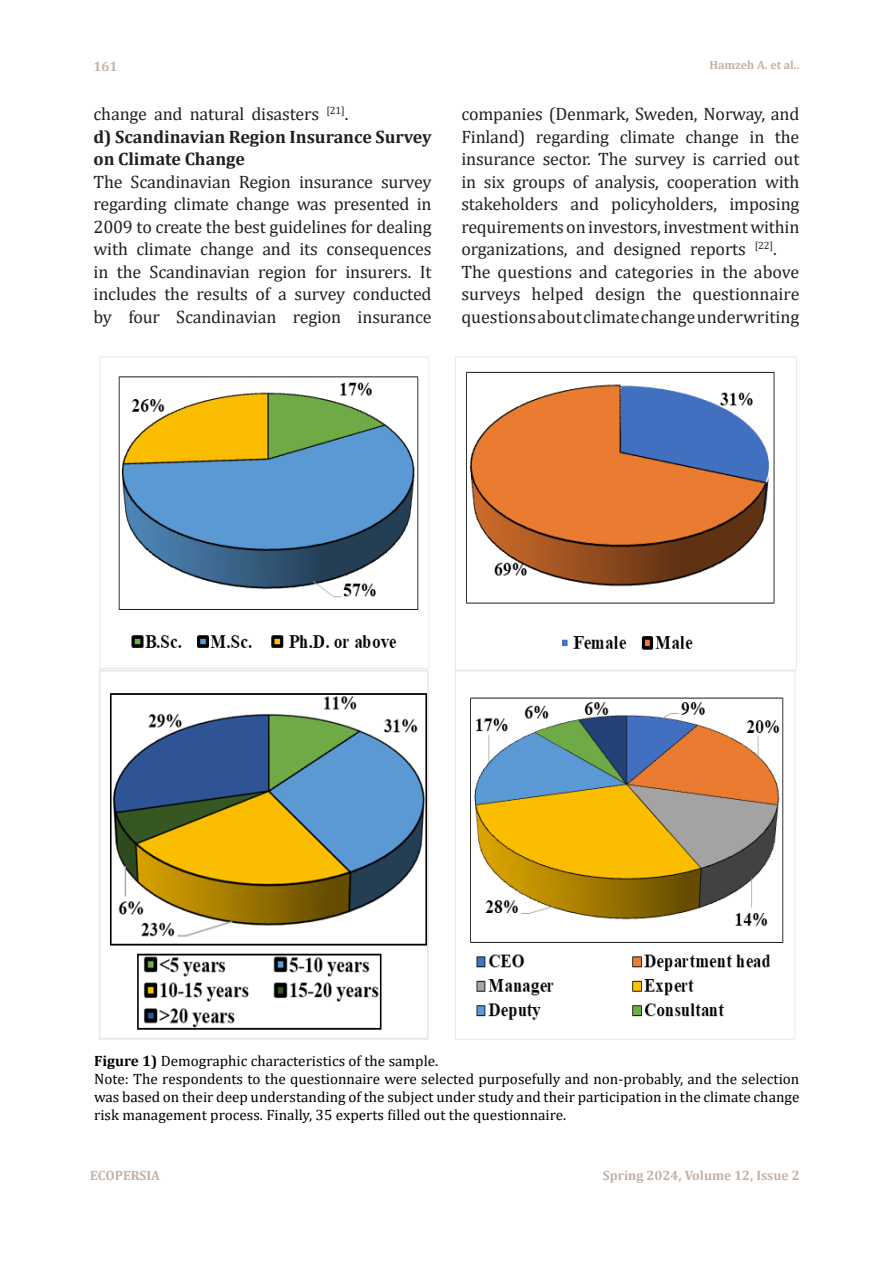
<style>
.page{position:relative;width:893px;height:1263px;background:#fff}
.page>*{position:absolute;margin:0;border:0;box-sizing:border-box;transform-origin:0 0}
.t1{font:18px/22.5px "Cambria";letter-spacing:-.01em;color:#231f20;text-align:right}
.t2{font:700 18px/22.5px "Cambria";color:#231f20}
.Table_Caption{font:15px/18px "Cambria";color:#000;text-align:justify}
.t3{font:700 13.5px "Cambria";color:#c1b2a7}
.t4{font:700 12px "Cambria";color:#c1b2a7}
.t5{font:10.5px "Cambria";color:#231f20}
.s1{font-weight:700}
</style>
<div class="page">
<img style="left:99px;top:356px;width:698px;height:684px">
<p class="t3" style="left:94px;top:57px;width:25px">161</p>
<p class="t5" style="left:326px;top:105px;width:17px">]21</p>
<p class="t1" style="left:341px;top:103px;width:9px">.<sup>[</sup></p>
<p class="t1" style="left:94px;top:103px;width:227px">change and natural disasters</p>
<p class="t2" style="left:94px;top:125px;width:340px">d) Scandinavian Region Insurance Survey on Climate Change</p>
<p class="t1" style="left:94px;top:170px;width:340px">The Scandinavian Region insurance survey regarding climate change was presented in 2009 to create the best guidelines for dealing consequences</p>
<p class="t1" style="left:94px;top:238px;width:36px">with</p>
<p class="t1" style="left:137px;top:238px;width:57px">climate</p>
<p class="t1" style="left:200px;top:238px;width:55px">change</p>
<p class="t1" style="left:262px;top:238px;width:30px">and</p>
<p class="t1" style="left:299px;top:238px;width:20px">its</p>
<p class="t1" style="left:315px;top:260px;width:23px">for</p>
<p class="t1" style="left:117px;top:260px;width:26px">the</p>
<p class="t1" style="left:150px;top:260px;width:102px">Scandinavian</p>
<p class="t1" style="left:420px;top:260px;width:13px">It</p>
<p class="t1" style="left:94px;top:260px;width:16px">in</p>
<p class="t1" style="left:94px;top:283px;width:340px">includes the results of a survey conducted</p>
<p class="t1" style="left:358px;top:305px;width:75px">insurance</p>
<p class="t1" style="left:258px;top:260px;width:50px">region</p>
<p class="t1" style="left:345px;top:260px;width:68px">insurers.</p>
<p class="t1" style="left:128px;top:305px;width:33px">four</p>
<p class="t1" style="left:94px;top:305px;width:20px">by</p>
<p class="t1" style="left:176px;top:305px;width:102px">Scandinavian</p>
<p class="t1" style="left:293px;top:305px;width:50px">region</p>
<p class="t4" style="left:709px;top:56px;width:92px">Hamzeh A. et al..</p>
<p class="t1" style="left:461px;top:103px;width:340px">companies (Denmark, Sweden, Norway, and the</p>
<p class="t1" style="left:461px;top:125px;width:66px">Finland)</p>
<p class="t1" style="left:461px;top:148px;width:340px">insurance sector. The survey is carried out</p>
<p class="t1" style="left:461px;top:170px;width:340px">in six groups of analysis, cooperation with</p>
<p class="t1" style="left:729px;top:193px;width:71px">imposing</p>
<p class="t1" style="left:536px;top:125px;width:75px">regarding</p>
<p class="t1" style="left:620px;top:125px;width:57px">climate</p>
<p class="t1" style="left:685px;top:125px;width:55px">change</p>
<p class="t1" style="left:749px;top:125px;width:16px">in</p>
<p class="t1" style="left:461px;top:193px;width:98px">stakeholders</p>
<p class="t1" style="left:461px;top:215px;width:340px">requirementsoninvestors,investmentwithin</p>
<p class="t1" style="left:770px;top:238px;width:9px">.<sup>[</sup></p>
<p class="t1" style="left:570px;top:193px;width:30px">and</p>
<p class="t1" style="left:611px;top:193px;width:107px">policyholders,</p>
<p class="t5" style="left:755px;top:240px;width:17px">]22</p>
<p class="t1" style="left:576px;top:238px;width:30px">and</p>
<p class="t1" style="left:613px;top:238px;width:69px">designed</p>
<p class="t1" style="left:461px;top:238px;width:108px">organizations,</p>
<p class="t1" style="left:461px;top:260px;width:340px">The questions and categories in the above questionnaire</p>
<p class="t1" style="left:690px;top:238px;width:57px">reports</p>
<p class="t1" style="left:532px;top:283px;width:54px">helped</p>
<p class="t1" style="left:595px;top:283px;width:52px">design</p>
<p class="t1" style="left:657px;top:283px;width:26px">the</p>
<p class="t1" style="left:461px;top:283px;width:340px;text-align:left">surveys questionsaboutclimatechangeunderwriting</p>
<p class="Table_Caption" style="left:94px;top:1052px;width:346px"><span class="s1">Figure 1)</span> Demographic characteristics of the sample.</p>
<p class="Table_Caption" style="left:94px;top:1070px;width:707px">Note: The respondents to the questionnaire were selected purposefully and non-probably, and the selection was based on their deep understanding of the subject under study and their participation in the climate change risk management process. Finally, 35 experts filled out the questionnaire.</p>
<p class="t3" style="left:90px;top:1166px;width:71px">ECOPERSIA</p>
<p class="t3" style="left:603px;top:1166px;width:198px">Spring 2024, Volume 12, Issue 2</p>
</div>
